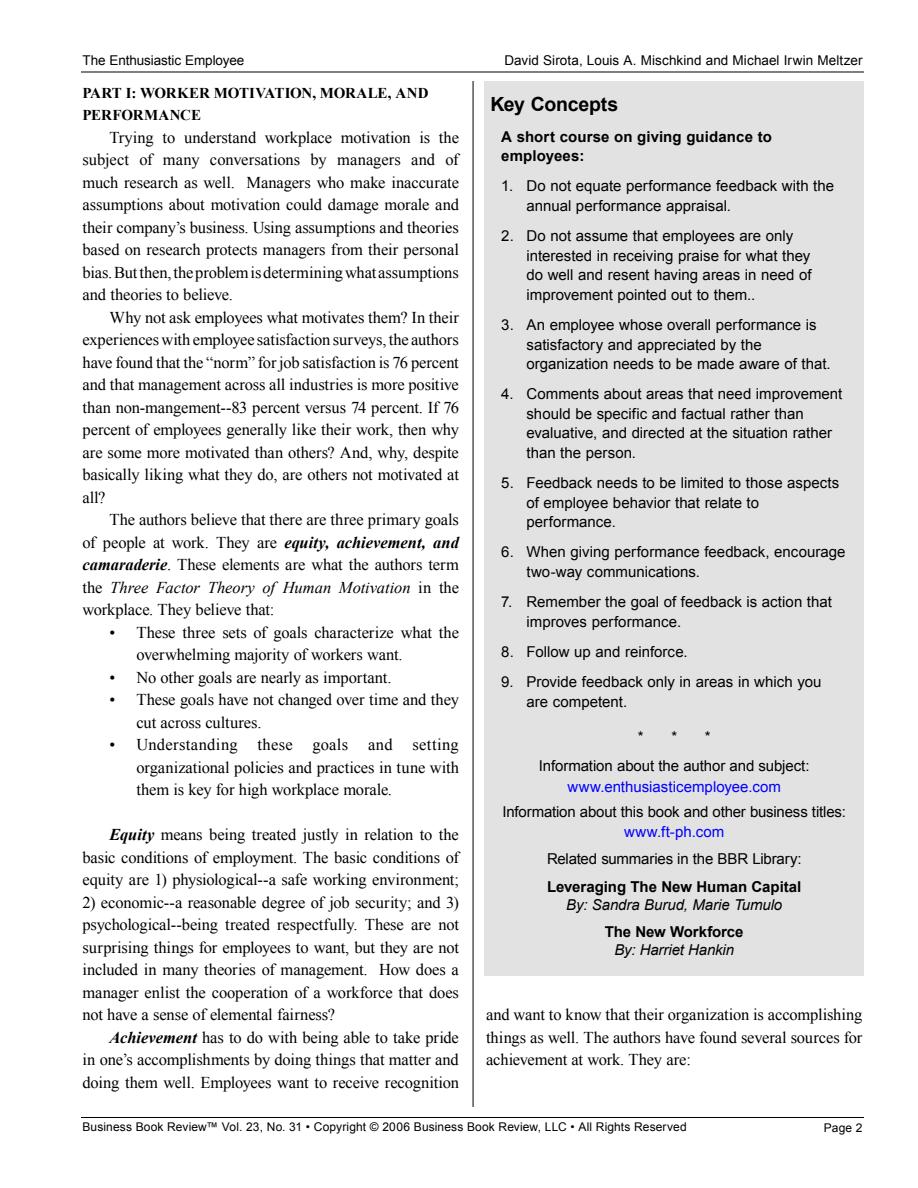
<style>
.page{position:relative;width:918px;height:1188px;background:#fff}
.page>*{position:absolute;margin:0;border:0;box-sizing:border-box;transform-origin:0 0}
.Authors{font:700 19.5px "Arial";letter-spacing:-.01em;color:#000}
.Body_Copy{font:16.5px/22.5px "Times New Roman";letter-spacing:-.01em;color:#000;text-align:justify}
.About_the_Authors{font:15px/19.5px "Arial";color:#000}
.About_the_Authors-2{font:700 15px/19.5px "Arial";letter-spacing:.005em;color:#000}
.Body_Copy-2{font:700 15px/22.5px "Times New Roman";letter-spacing:-.01em;color:#000}
.About_the_Authors-3{font:italic 15px/18px "Arial";letter-spacing:-.01em;color:#000;text-align:center}
.About_the_Authors-4{font:15px "Arial";letter-spacing:.005em;color:#00f}
.About_the_Authors-5{font:15px "Arial";letter-spacing:.025em;color:#00f}
.Header_Right{font:13.5px "Arial";letter-spacing:.005em;color:#000}
.Header_Left{font:13.5px "Arial";letter-spacing:-.005em;color:#000}
.Footer_Left{font:12px "Arial";letter-spacing:.01em;color:#000}
.Footer_Right{font:12px "Arial";color:#000}
.s1{font-weight:700;font-style:italic}
.s2{font-style:italic}
.s3{font-weight:400;font-style:italic}
.s4{font-weight:700;font-style:normal}
</style>
<div class="page">
<hr style="left:81px;top:72px;width:783px;height:1px;background:#000">
<hr style="left:81px;top:1117px;width:783px;height:1px;background:#000">
<hr style="left:473px;top:81px;width:1px;height:1026px;background:#000">
<div style="left:484px;top:81px;width:380px;height:894px;background:#e2e2e2"></div>
<p class="Header_Left" style="left:82px;top:53px;width:163px">The Enthusiastic Employee</p>
<p class="Header_Right" style="left:504px;top:53px;width:360px">David Sirota, Louis A. Mischkind and Michael Irwin Meltzer</p>
<p class="Body_Copy-2" style="left:82px;top:81px;width:348px">PART I: WORKER MOTIVATION, MORALE, AND<br>PERFORMANCE</p>
<p class="Body_Copy" style="left:82px;top:125px;width:378px;text-indent:27px">Trying to understand workplace motivation is the subject of many conversations by managers and of much research as well. Managers who make inaccurate assumptions about motivation could damage morale and their company’s business. Using assumptions and theories based on research protects managers from their personal bias. But then, the problem is determining what assumptions and theories to believe.</p>
<p class="Body_Copy" style="left:82px;top:305px;width:378px;text-indent:27px">Why not ask employees what motivates them? In their experiences with employee satisfaction surveys, the authors have found that the “norm” for job satisfaction is 76 percent and that management across all industries is more positive than non-mangement--83 percent versus 74 percent. If 76 percent of employees generally like their work, then why are some more motivated than others? And, why, despite basically liking what they do, are others not motivated at all?</p>
<p class="Body_Copy" style="left:82px;top:508px;width:378px;text-indent:27px">The authors believe that there are three primary goals of people at work. They are <span class="s1">equity, achievement, and camaraderie</span>. These elements are what the authors term the <span class="s2">Three Factor Theory of Human Motivation</span> in the workplace. They believe that:</p>
<p class="Body_Copy" style="left:137px;top:620px;width:324px;text-indent:-27px">• These three sets of goals characterize what the overwhelming majority of workers want.</p>
<p class="Body_Copy" style="left:110px;top:665px;width:283px">• No other goals are nearly as important.</p>
<p class="Body_Copy" style="left:137px;top:688px;width:324px;text-indent:-27px">• These goals have not changed over time and they cut across cultures.</p>
<p class="Body_Copy" style="left:137px;top:733px;width:324px;text-indent:-27px">• Understanding these goals and setting organizational policies and practices in tune with them is key for high workplace morale.</p>
<p class="Body_Copy" style="left:82px;top:823px;width:378px;text-indent:27px"><span class="s1">Equity</span> means being treated justly in relation to the basic conditions of employment. The basic conditions of equity are 1) physiological--a safe working environment;</p>
<p class="Body_Copy" style="left:82px;top:890px;width:378px">2) economic--a reasonable degree of job security; and 3) psychological--being treated respectfully. These are not surprising things for employees to want, but they are not included in many theories of management. How does a manager enlist the cooperation of a workforce that does not have a sense of elemental fairness?</p>
<p class="Body_Copy" style="left:82px;top:1025px;width:378px;text-indent:27px"><span class="s1">Achievement</span> has to do with being able to take pride in one’s accomplishments by doing things that matter and doing them well. Employees want to receive recognition</p>
<p class="Authors" style="left:490px;top:94px;width:129px">Key Concepts</p>
<p class="About_the_Authors-2" style="left:501px;top:127px;width:272px">A short course on giving guidance to employees:</p>
<p class="About_the_Authors" style="left:526px;top:176px;width:309px;text-indent:-25px">1. Do not equate performance feedback with the annual performance appraisal.</p>
<p class="About_the_Authors" style="left:526px;top:226px;width:287px;text-indent:-25px">2. Do not assume that employees are only interested in receiving praise for what they do well and resent having areas in need of improvement pointed out to them..</p>
<p class="About_the_Authors" style="left:526px;top:315px;width:306px;text-indent:-25px">3. An employee whose overall performance is satisfactory and appreciated by the organization needs to be made aware of that.</p>
<p class="About_the_Authors" style="left:526px;top:384px;width:317px;text-indent:-25px">4. Comments about areas that need improvement should be specific and factual rather than evaluative, and directed at the situation rather than the person.</p>
<p class="About_the_Authors" style="left:526px;top:473px;width:314px;text-indent:-25px">5. Feedback needs to be limited to those aspects of employee behavior that relate to performance.</p>
<p class="About_the_Authors" style="left:526px;top:542px;width:320px;text-indent:-25px">6. When giving performance feedback, encourage two-way communications.</p>
<p class="About_the_Authors" style="left:526px;top:592px;width:307px;text-indent:-25px">7. Remember the goal of feedback is action that improves performance.</p>
<p class="About_the_Authors" style="left:501px;top:642px;width:188px">8. Follow up and reinforce.</p>
<p class="About_the_Authors" style="left:526px;top:672px;width:297px;text-indent:-25px">9. Provide feedback only in areas in which you are competent.</p>
<p class="About_the_Authors" style="left:638px;top:727px;width:41px">* *</p>
<p class="About_the_Authors" style="left:539px;top:722px;width:272px;line-height:28.5px;text-indent:166px">*<br>Information about the author and subject:</p>
<p class="About_the_Authors-4" style="left:567px;top:778px;width:215px">www.enthusiasticemployee.com</p>
<p class="About_the_Authors" style="left:503px;top:802px;width:345px">Information about this book and other business titles:</p>
<p class="About_the_Authors-5" style="left:624px;top:823px;width:102px">www.ft-ph.com</p>
<p class="About_the_Authors" style="left:547px;top:849px;width:256px">Related summaries in the BBR Library:</p>
<p class="About_the_Authors-2" style="left:547px;top:877px;width:256px;line-height:18px;text-align:center">Leveraging The New Human Capital<br><span class="s3">By: Sandra Burud, Marie Tumulo</span></p>
<p class="About_the_Authors-3" style="left:605px;top:922px;width:140px"><span class="s4">The New Workforce<br></span>By: Harriet Hankin</p>
<p class="Body_Copy" style="left:486px;top:1003px;width:378px">and want to know that their organization is accomplishing things as well. The authors have found several sources for achievement at work. They are:</p>
<p class="Footer_Left" style="left:82px;top:1121px;width:606px">Business Book Review™ Vol. 23, No. 31 • Copyright © 2006 Business Book Review, LLC • All Rights Reserved</p>
<p class="Footer_Right" style="left:824px;top:1121px;width:40px">Page 2</p>
</div>
